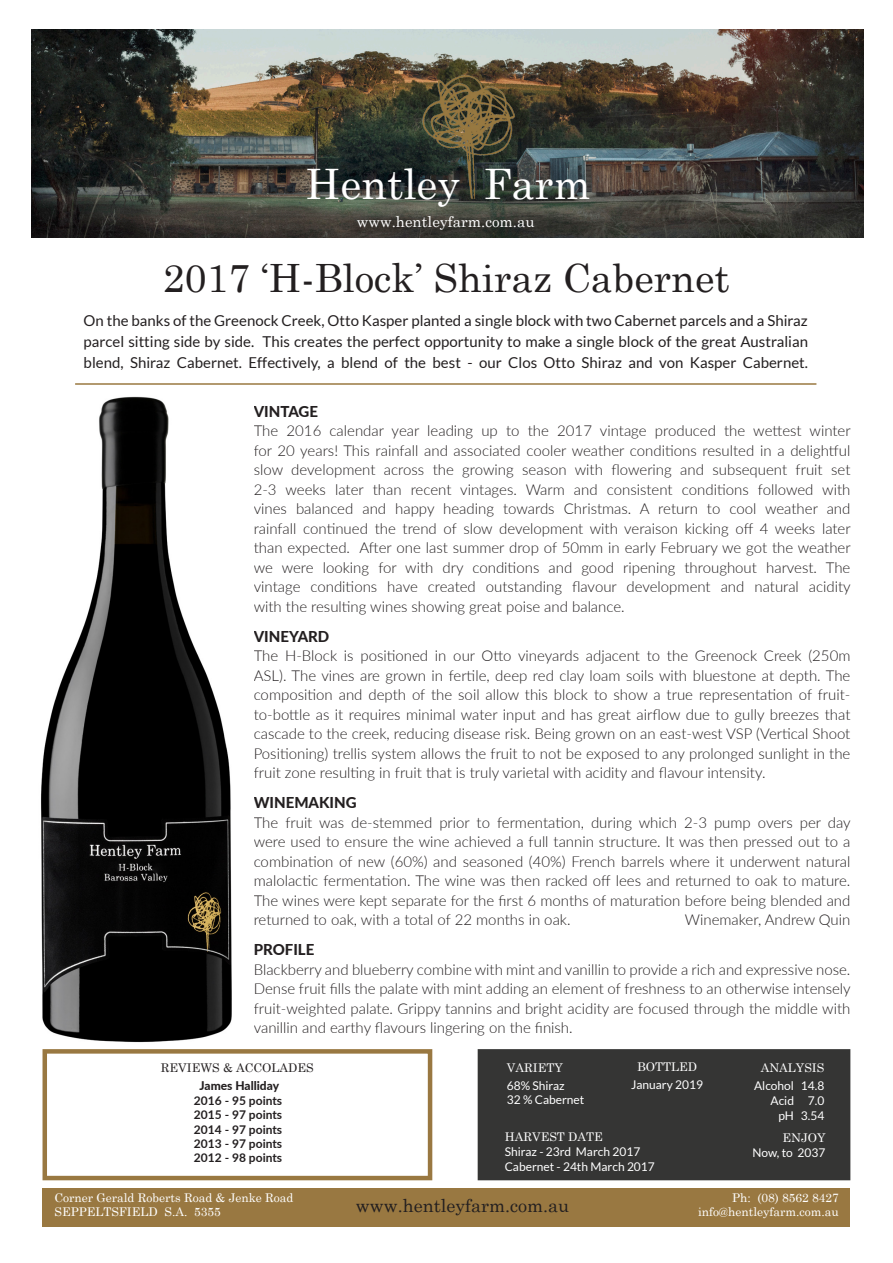
<style>
.page{position:relative;width:893px;height:1263px;background:#fff}
.page>*{position:absolute;margin:0;border:0;box-sizing:border-box;transform-origin:0 0}
.t1{font:42px "Century Schoolbook";color:#fff}
.t2{font:39px "Century Schoolbook";color:#231f20}
.t3{font:18px "Century Schoolbook";color:#231f20}
.t4{font:300 15px/19.5px "Lato";color:#231f20;text-align:justify}
.t5{font:15px "Lato";color:#231f20}
.t6{font:800 15px "Lato";color:#231f20}
.t7{font:15px "Century Schoolbook";color:#fff}
.t8{font:12px "Century Schoolbook";color:#fff}
.t9{font:12px "Lato";color:#fff}
.t10{font:700 12px "Lato";color:#231f20}
.t11{font:12px "Century Schoolbook";color:#231f20}
.t12{font:800 12px "Lato";color:#231f20}
</style>
<div class="page">
<hr style="left:75px;top:383px;width:741px;height:2px;background:#997841">
<div style="left:43px;top:1188px;width:807px;height:38px;background:#997841"></div>
<div style="left:43px;top:1049px;width:389px;height:131px;border:4px solid #997841"></div>
<div style="left:478px;top:1049px;width:372px;height:131px;background:#353534"></div>
<img style="left:31px;top:29px;width:832px;height:208px">
<img style="left:416px;top:69px;width:107px;height:130px">
<img style="left:41px;top:396px;width:191px;height:647px">
<p class="t1" style="left:305px;top:149px;width:287px">Hentley Farm</p>
<p class="t7" style="left:357px;top:209px;width:179px">www.hentleyfarm.com.au</p>
<p class="t2" style="left:163px;top:245px;width:568px">2017 ‘H-Block’ Shiraz Cabernet</p>
<p class="t5" style="left:84px;top:312px;width:726px">On the banks of the Greenock Creek, Otto Kasper planted a single block with two Cabernet parcels and a Shiraz</p>
<p class="t5" style="left:84px;top:333px;width:726px">parcel sitting side by side. This creates the perfect opportunity to make a single block of the great Australian</p>
<p class="t5" style="left:84px;top:354px;width:726px">blend, Shiraz Cabernet. Effectively, a blend of the best - our Clos Otto Shiraz and von Kasper Cabernet.</p>
<p class="t6" style="left:254px;top:400px;width:66px">VINTAGE</p>
<p class="t4" style="left:254px;top:421px;width:598px">The 2016 calendar year leading up to the 2017 vintage produced the wettest winter</p>
<p class="t4" style="left:254px;top:440px;width:598px">for 20 years! This rainfall and associated cooler weather conditions resulted in a delightful</p>
<p class="t4" style="left:254px;top:460px;width:598px">slow development across the growing season with flowering and subsequent fruit set</p>
<p class="t4" style="left:254px;top:479px;width:598px">2-3 weeks later than recent vintages. Warm and consistent conditions followed with</p>
<p class="t4" style="left:254px;top:499px;width:598px">vines balanced and happy heading towards Christmas. A return to cool weather and</p>
<p class="t4" style="left:254px;top:518px;width:598px">rainfall continued the trend of slow development with veraison kicking off 4 weeks later</p>
<p class="t4" style="left:254px;top:538px;width:598px">than expected. After one last summer drop of 50mm in early February we got the weather</p>
<p class="t4" style="left:254px;top:557px;width:598px">we were looking for with dry conditions and good ripening throughout harvest. The</p>
<p class="t4" style="left:254px;top:577px;width:599px">vintage conditions have created outstanding flavour development and natural acidity</p>
<p class="t4" style="left:254px;top:596px;width:373px">with the resulting wines showing great poise and balance.</p>
<p class="t6" style="left:254px;top:625px;width:77px">VINEYARD</p>
<p class="t4" style="left:254px;top:646px;width:598px">The H-Block is positioned in our Otto vineyards adjacent to the Greenock Creek (250m ASL). The vines are grown in fertile, deep red clay loam soils with bluestone at depth. The composition and depth of the soil allow this block to show a true representation of fruit&shy;to-bottle as it requires minimal water input and has great airflow due to gully breezes that cascade to the creek, reducing disease risk. Being grown on an east-west VSP (Vertical Shoot Positioning) trellis system allows the fruit to not be exposed to any prolonged sunlight in the fruit zone resulting in fruit that is truly varietal with acidity and flavour intensity.</p>
<p class="t6" style="left:254px;top:792px;width:104px">WINEMAKING</p>
<p class="t4" style="left:254px;top:812px;width:599px">The fruit was de-stemmed prior to fermentation, during which 2-3 pump overs per day were used to ensure the wine achieved a full tannin structure. It was then pressed out to a combination of new (60%) and seasoned (40%) French barrels where it underwent natural malolactic fermentation. The wine was then racked off lees and returned to oak to mature.<br>The wines were kept separate for the first 6 months of maturation before being blended and returned to oak, with a total of 22 months in oak.</p>
<p class="t4" style="left:685px;top:910px;width:167px">Winemaker, Andrew Quin</p>
<p class="t6" style="left:254px;top:939px;width:62px">PROFILE</p>
<p class="t4" style="left:254px;top:959px;width:599px">Blackberry and blueberry combine with mint and vanillin to provide a rich and expressive nose.<br>Dense fruit fills the palate with mint adding an element of freshness to an otherwise intensely fruit-weighted palate. Grippy tannins and bright acidity are focused through the middle with vanillin and earthy flavours lingering on the finish.</p>
<p class="t11" style="left:161px;top:1058px;width:154px">REVIEWS &amp; ACCOLADES</p>
<p class="t12" style="left:200px;top:1077px;width:81px">James Halliday</p>
<p class="t10" style="left:194px;top:1091px;width:90px">2016 - 95 points</p>
<p class="t10" style="left:194px;top:1106px;width:90px">2015 - 97 points</p>
<p class="t10" style="left:194px;top:1120px;width:90px">2014 - 97 points</p>
<p class="t10" style="left:194px;top:1135px;width:90px">2013 - 97 points</p>
<p class="t10" style="left:194px;top:1149px;width:90px">2012 - 98 points</p>
<p class="t8" style="left:507px;top:1058px;width:57px">VARIETY</p>
<p class="t9" style="left:507px;top:1079px;width:60px">68% Shiraz</p>
<p class="t9" style="left:507px;top:1093px;width:79px">32 % Cabernet</p>
<p class="t8" style="left:637px;top:1057px;width:62px">BOTTLED</p>
<p class="t9" style="left:631px;top:1078px;width:73px">January 2019</p>
<p class="t8" style="left:505px;top:1126px;width:100px">HARVEST DATE</p>
<p class="t9" style="left:505px;top:1145px;width:137px">Shiraz - 23rd March 2017</p>
<p class="t9" style="left:505px;top:1160px;width:152px">Cabernet - 24th March 2017</p>
<p class="t8" style="left:761px;top:1058px;width:65px">ANALYSIS</p>
<p class="t9" style="left:754px;top:1079px;width:72px">Alcohol 14.8</p>
<p class="t9" style="left:770px;top:1094px;width:55px">Acid 7.0</p>
<p class="t9" style="left:778px;top:1109px;width:48px">pH 3.54</p>
<p class="t8" style="left:782px;top:1127px;width:44px">ENJOY</p>
<p class="t9" style="left:752px;top:1145px;width:75px">Now, to 2037</p>
<p class="t8" style="left:55px;top:1187px;width:240px">Corner Gerald Roberts Road &amp; Jenke Road</p>
<p class="t8" style="left:55px;top:1202px;width:168px">SEPPELTSFIELD S.A. 5355</p>
<p class="t3" style="left:356px;top:1190px;width:215px">www.hentleyfarm.com.au</p>
<p class="t8" style="left:732px;top:1187px;width:108px">Ph: (08) 8562 8427</p>
<p class="t8" style="left:698px;top:1202px;width:142px">info@hentleyfarm.com.au</p>
</div>
